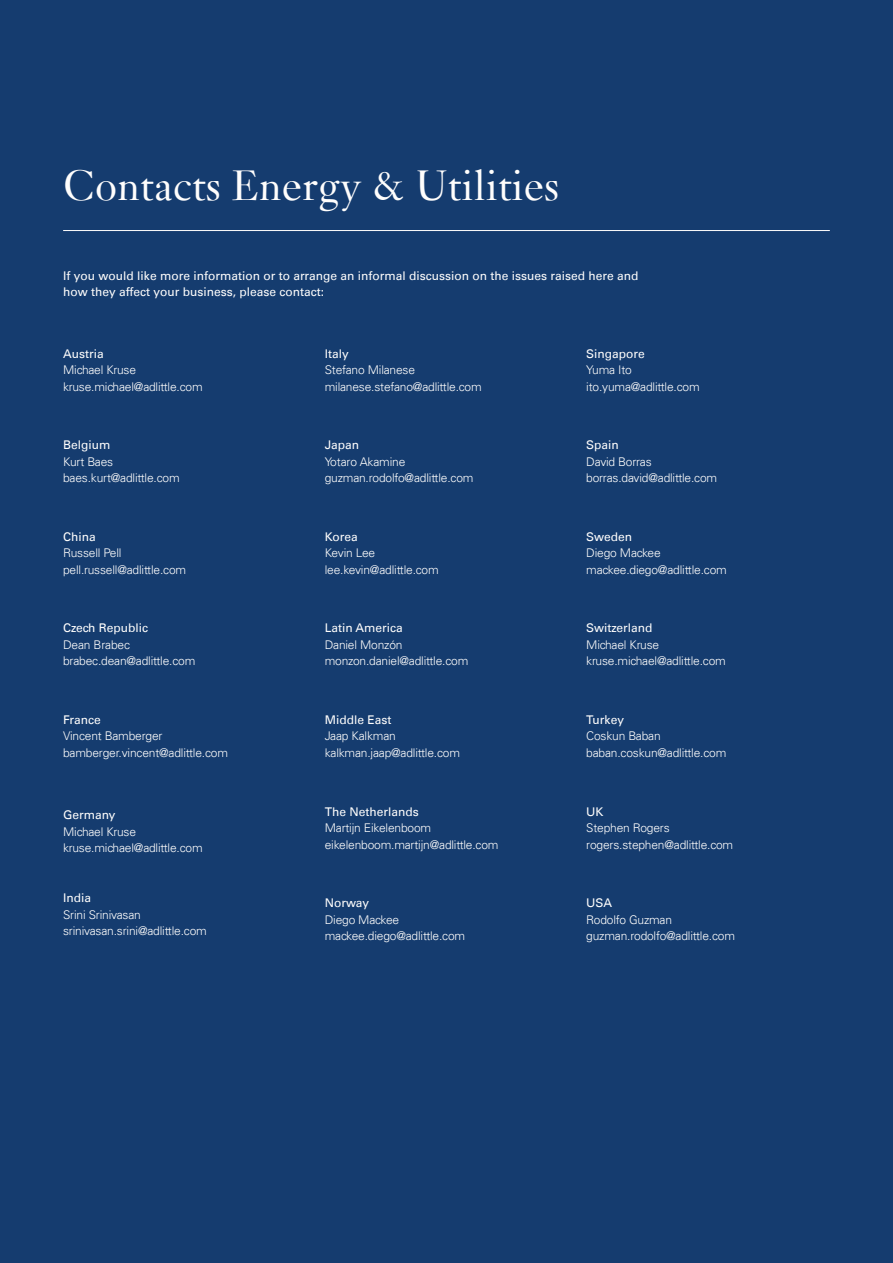
<style>
.page{position:relative;width:893px;height:1263px;background:#153c6f}
.page>*{position:absolute;margin:0;border:0;box-sizing:border-box;transform-origin:0 0}
.t1{font:45px "Janson";color:#fffefd}
.t2{font:300 12px/16.5px "Univers LT";letter-spacing:-.015em;color:#fffefd}
.t3{font:12px/16.5px "Univers LT";color:#fffefd}
</style>
<div class="page">
<hr style="left:63px;top:230px;width:767px;height:1px;background:#fffefd">
<h1 class="t1" style="left:63px;top:159px;width:498px">Contacts Energy &amp; Utilities</h1>
<p class="t3" style="left:63px;top:267px;width:577px">If you would like more information or to arrange an informal discussion on the issues raised here and how they affect your business, please contact:</p>
<p class="t3" style="left:63px;top:345px;width:42px">Austria</p>
<p class="t2" style="left:63px;top:362px;width:141px">Michael Kruse kruse.michael@adlittle.com</p>
<p class="t3" style="left:63px;top:437px;width:49px">Belgium</p>
<p class="t2" style="left:63px;top:453px;width:118px">Kurt Baes baes.kurt@adlittle.com</p>
<p class="t3" style="left:63px;top:528px;width:34px">China</p>
<p class="t2" style="left:63px;top:545px;width:125px">Russell Pell pell.russell@adlittle.com</p>
<p class="t3" style="left:63px;top:620px;width:86px">Czech Republic</p>
<p class="t2" style="left:63px;top:636px;width:134px">Dean Brabec brabec.dean@adlittle.com</p>
<p class="t3" style="left:63px;top:711px;width:39px">France</p>
<p class="t2" style="left:63px;top:728px;width:166px">Vincent Bamberger bamberger.vincent@adlittle.com</p>
<p class="t3" style="left:63px;top:807px;width:54px">Germany</p>
<p class="t2" style="left:63px;top:823px;width:141px">Michael Kruse kruse.michael@adlittle.com</p>
<p class="t3" style="left:63px;top:890px;width:30px">India</p>
<p class="t2" style="left:63px;top:906px;width:145px">Srini Srinivasan srinivasan.srini@adlittle.com</p>
<p class="t3" style="left:325px;top:345px;width:26px">Italy</p>
<p class="t2" style="left:325px;top:362px;width:159px">Stefano Milanese milanese.stefano@adlittle.com</p>
<p class="t3" style="left:325px;top:437px;width:36px">Japan</p>
<p class="t2" style="left:325px;top:453px;width:150px">Yotaro Akamine guzman.rodolfo@adlittle.com</p>
<p class="t3" style="left:325px;top:528px;width:35px">Korea</p>
<p class="t2" style="left:325px;top:545px;width:116px">Kevin Lee lee.kevin@adlittle.com</p>
<p class="t3" style="left:325px;top:620px;width:80px">Latin America</p>
<p class="t2" style="left:325px;top:636px;width:145px">Daniel Monzón monzon.daniel@adlittle.com</p>
<p class="t3" style="left:325px;top:711px;width:68px">Middle East</p>
<p class="t2" style="left:325px;top:728px;width:137px">Jaap Kalkman kalkman.jaap@adlittle.com</p>
<p class="t3" style="left:325px;top:803px;width:96px">The Netherlands</p>
<p class="t2" style="left:325px;top:819px;width:175px">Martijn Eikelenboom eikelenboom.martijn@adlittle.com</p>
<p class="t3" style="left:325px;top:894px;width:46px">Norway</p>
<p class="t2" style="left:325px;top:911px;width:142px">Diego Mackee mackee.diego@adlittle.com</p>
<p class="t3" style="left:586px;top:345px;width:60px">Singapore</p>
<p class="t2" style="left:586px;top:362px;width:115px">Yuma Ito ito.yuma@adlittle.com</p>
<p class="t3" style="left:586px;top:437px;width:34px">Spain</p>
<p class="t2" style="left:586px;top:453px;width:133px">David Borras borras.david@adlittle.com</p>
<p class="t3" style="left:586px;top:528px;width:47px">Sweden</p>
<p class="t2" style="left:586px;top:545px;width:142px">Diego Mackee mackee.diego@adlittle.com</p>
<p class="t3" style="left:586px;top:620px;width:68px">Switzerland</p>
<p class="t2" style="left:586px;top:636px;width:141px">Michael Kruse kruse.michael@adlittle.com</p>
<p class="t3" style="left:586px;top:711px;width:39px">Turkey</p>
<p class="t2" style="left:586px;top:728px;width:142px">Coskun Baban baban.coskun@adlittle.com</p>
<p class="t3" style="left:586px;top:803px;width:19px">UK</p>
<p class="t2" style="left:586px;top:819px;width:149px">Stephen Rogers rogers.stephen@adlittle.com</p>
<p class="t3" style="left:586px;top:894px;width:27px">USA</p>
<p class="t2" style="left:586px;top:911px;width:150px">Rodolfo Guzman guzman.rodolfo@adlittle.com</p>
</div>
